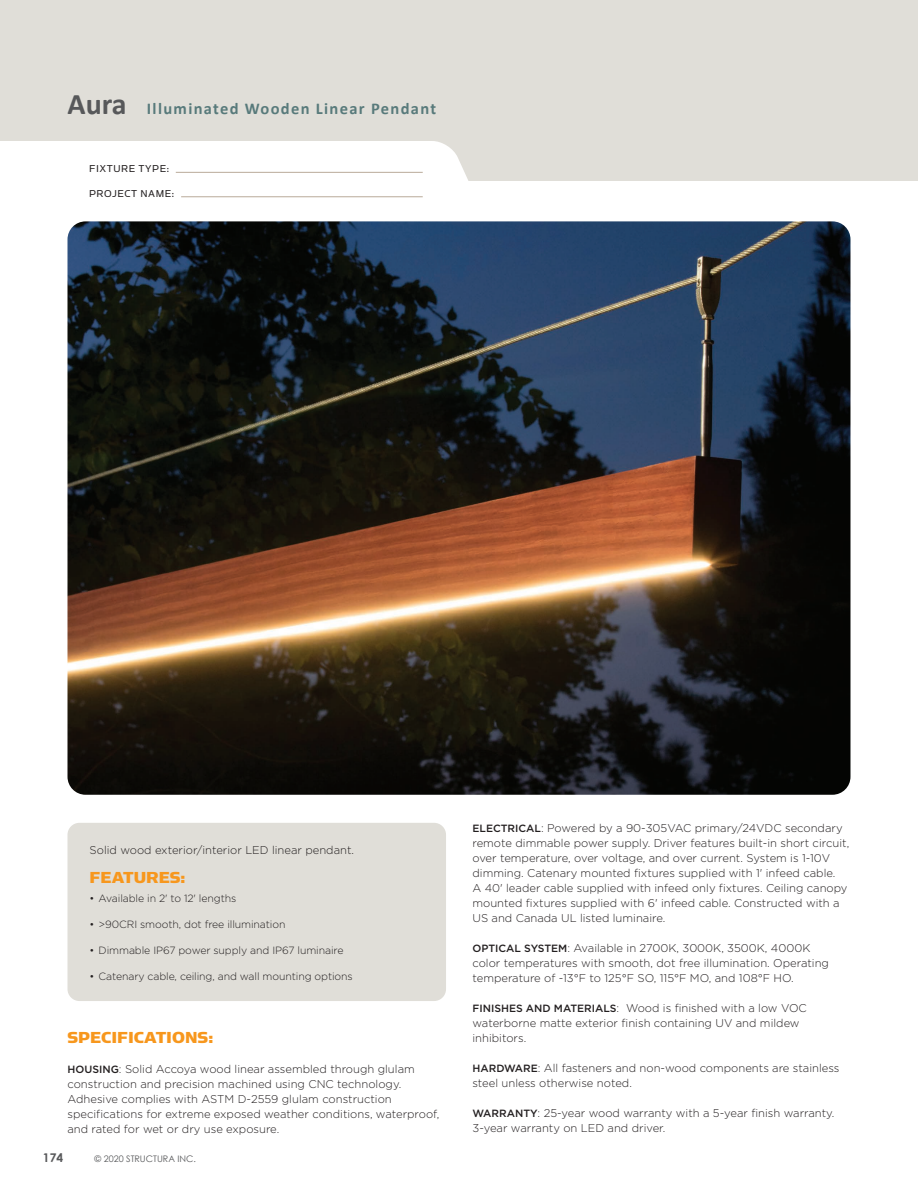
<style>
.page{position:relative;width:918px;height:1188px;background:#fff}
.page>*{position:absolute;margin:0;border:0;box-sizing:border-box;transform-origin:0 0}
.t1{font:18px "Simian Text Chimpanzee";color:#f7971d}
.t2{font:700 16.5px "Calibri";letter-spacing:.08em;color:#587a7b}
.t3{font:700 12px "Century Gothic";color:#57585a}
.t4{font:300 11.25px/15px "Gotham";color:#231f20}
.t5{font:11.25px/24.8px "Simian Display Orangutan";letter-spacing:.05em;color:#231f20}
.t6{font:300 10.5px "Gotham";letter-spacing:-.01em;color:#231f20}
.t7{font:9px "Century Gothic";color:#57585a}
.s1{font-size:30px;color:#57585a}
.s2{font-weight:500;font-size:10.5px}
</style>
<div class="page">
<div style="left:0;top:0;width:918px;height:181px;background:#e0ded8"></div>
<div style="left:0;top:141px;width:468px;height:40px;background:#fff"></div>
<hr style="left:176px;top:172px;width:247px;height:1px;background:#b9aa99">
<hr style="left:181px;top:196px;width:242px;height:1px;background:#b9aa99">
<div style="left:68px;top:823px;width:378px;height:178px;background:#e0ded8;border-radius:12px"></div>
<img style="left:68px;top:221px;width:782px;height:574px">
<h2 class="t2" style="left:68px;top:99px;width:370px"><span class="s1">Aura</span> Illuminated Wooden Linear Pendant</h2>
<p class="t5" style="left:89px;top:157px;width:87px">FIXTURE TYPE:<br>PROJECT NAME:</p>
<p class="t4" style="left:90px;top:843px;width:266px">Solid wood exterior/interior LED linear pendant.</p>
<h1 class="t1" style="left:90px;top:867px;width:97px">FEATURES:</h1>
<p class="t6" style="left:90px;top:893px;width:148px">• Available in 2' to 12' lengths</p>
<p class="t6" style="left:90px;top:919px;width:197px">• &gt;90CRI smooth, dot free illumination</p>
<p class="t6" style="left:90px;top:945px;width:255px">• Dimmable IP67 power supply and IP67 luminaire</p>
<p class="t6" style="left:90px;top:971px;width:265px">• Catenary cable, ceiling, and wall mounting options</p>
<h1 class="t1" style="left:68px;top:1027px;width:147px">SPECIFICATIONS:</h1>
<p class="t4" style="left:68px;top:1061px;width:373px"><span class="s2">HOUSING</span>: Solid Accoya wood linear assembled through glulam construction and precision machined using CNC technology.<br>Adhesive complies with ASTM D-2559 glulam construction specifications for extreme exposed weather conditions, waterproof, and rated for wet or dry use exposure.</p>
<p class="t3" style="left:43px;top:1150px;width:22px">174</p>
<p class="t7" style="left:95px;top:1153px;width:103px">© 2020 STRUCTURA INC.</p>
<p class="t4" style="left:472px;top:821px;width:378px"><span class="s2">ELECTRICAL</span>: Powered by a 90-305VAC primary/24VDC secondary remote dimmable power supply. Driver features built-in short circuit, over temperature, over voltage, and over current. System is 1-10V dimming. Catenary mounted fixtures supplied with 1' infeed cable.<br>A 40' leader cable supplied with infeed only fixtures. Ceiling canopy mounted fixtures supplied with 6' infeed cable. Constructed with a US and Canada UL listed luminaire.</p>
<p class="t4" style="left:472px;top:940px;width:358px"><span class="s2">OPTICAL SYSTEM</span>: Available in 2700K, 3000K, 3500K, 4000K color temperatures with smooth, dot free illumination. Operating temperature of -13°F to 125°F SO, 115°F MO, and 108°F HO.</p>
<p class="t4" style="left:472px;top:1000px;width:336px"><span class="s2">FINISHES AND MATERIALS</span>: Wood is finished with a low VOC waterborne matte exterior finish containing UV and mildew inhibitors.</p>
<p class="t4" style="left:472px;top:1060px;width:369px"><span class="s2">HARDWARE</span>: All fasteners and non-wood components are stainless steel unless otherwise noted.</p>
<p class="t4" style="left:472px;top:1105px;width:364px"><span class="s2">WARRANTY</span>: 25-year wood warranty with a 5-year finish warranty.<br>3-year warranty on LED and driver.</p>
</div>
